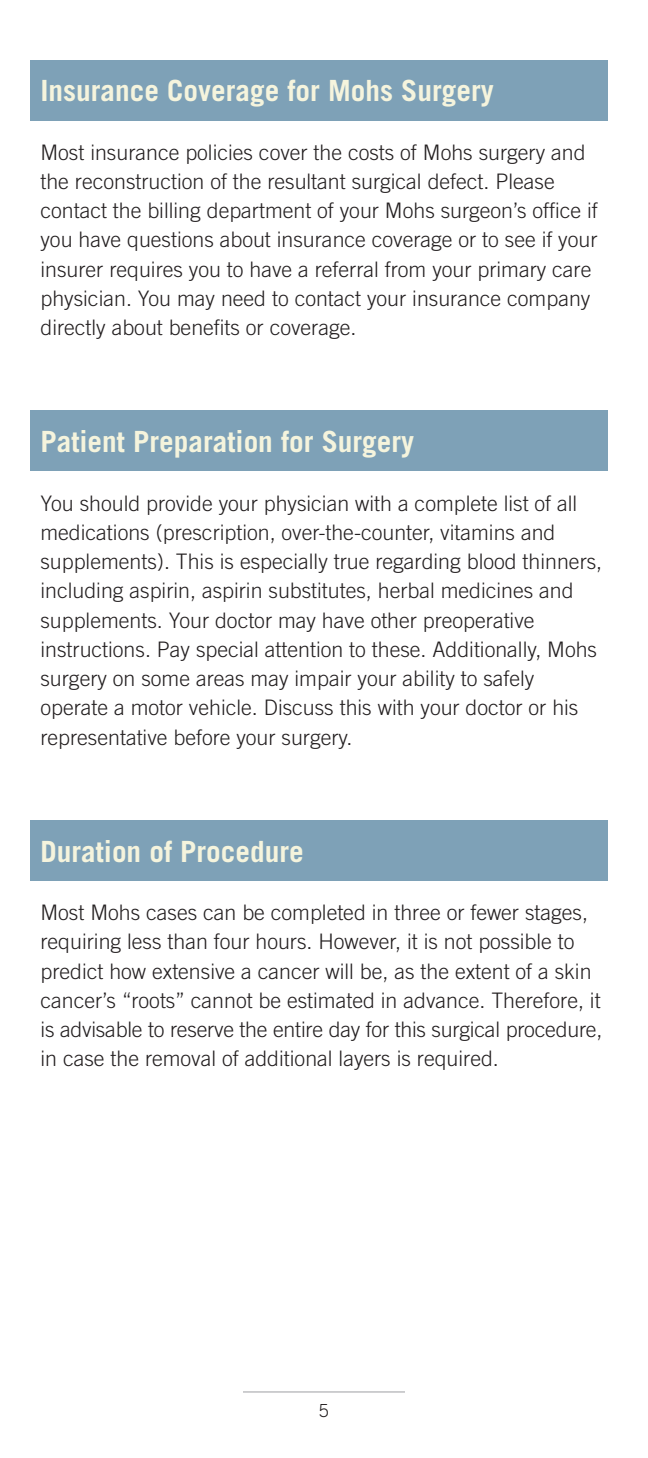
<style>
.page{position:relative;width:648px;height:1458px;background:#fff}
.page>*{position:absolute;margin:0;border:0;box-sizing:border-box;transform-origin:0 0}
.t1{font:700 29.25px "Trade Gothic";color:#f5f4dd}
.t2{font:300 21.38px/29.2px "Trade Gothic";color:#231f20}
.t3{font:300 18px "Trade Gothic";color:#231f20}
</style>
<div class="page">
<div style="left:30px;top:411px;width:578px;height:60px;background:#7ea1b7"></div>
<div style="left:30px;top:60px;width:578px;height:60px;background:#7ea1b7"></div>
<hr style="left:243px;top:1391px;width:162px;height:2px;background:#a8a9ad">
<div style="left:30px;top:821px;width:578px;height:60px;background:#7ea1b7"></div>
<h1 class="t1" style="left:40px;top:73px;width:455px">Insurance Coverage for Mohs Surgery</h1>
<p class="t2" style="left:40px;top:137px;width:559px">Most insurance policies cover the costs of Mohs surgery and the reconstruction of the resultant surgical defect. Please contact the billing department of your Mohs surgeon’s office if you have questions about insurance coverage or to see if your insurer requires you to have a referral from your primary care physician. You may need to contact your insurance company directly about benefits or coverage.</p>
<h1 class="t1" style="left:40px;top:424px;width:375px">Patient Preparation for Surgery</h1>
<p class="t2" style="left:40px;top:488px;width:563px">You should provide your physician with a complete list of all medications (prescription, over-the-counter, vitamins and supplements). This is especially true regarding blood thinners, including aspirin, aspirin substitutes, herbal medicines and supplements. Your doctor may have other preoperative instructions. Pay special attention to these. Additionally, Mohs surgery on some areas may impair your ability to safely operate a motor vehicle. Discuss this with your doctor or his representative before your surgery.</p>
<h1 class="t1" style="left:40px;top:833px;width:265px">Duration of Procedure</h1>
<p class="t2" style="left:40px;top:898px;width:563px">Most Mohs cases can be completed in three or fewer stages, requiring less than four hours. However, it is not possible to predict how extensive a cancer will be, as the extent of a skin cancer’s “roots” cannot be estimated in advance. Therefore, it is advisable to reserve the entire day for this surgical procedure, in case the removal of additional layers is required.</p>
<p class="t3" style="left:319px;top:1400px;width:12px">5</p>
</div>
